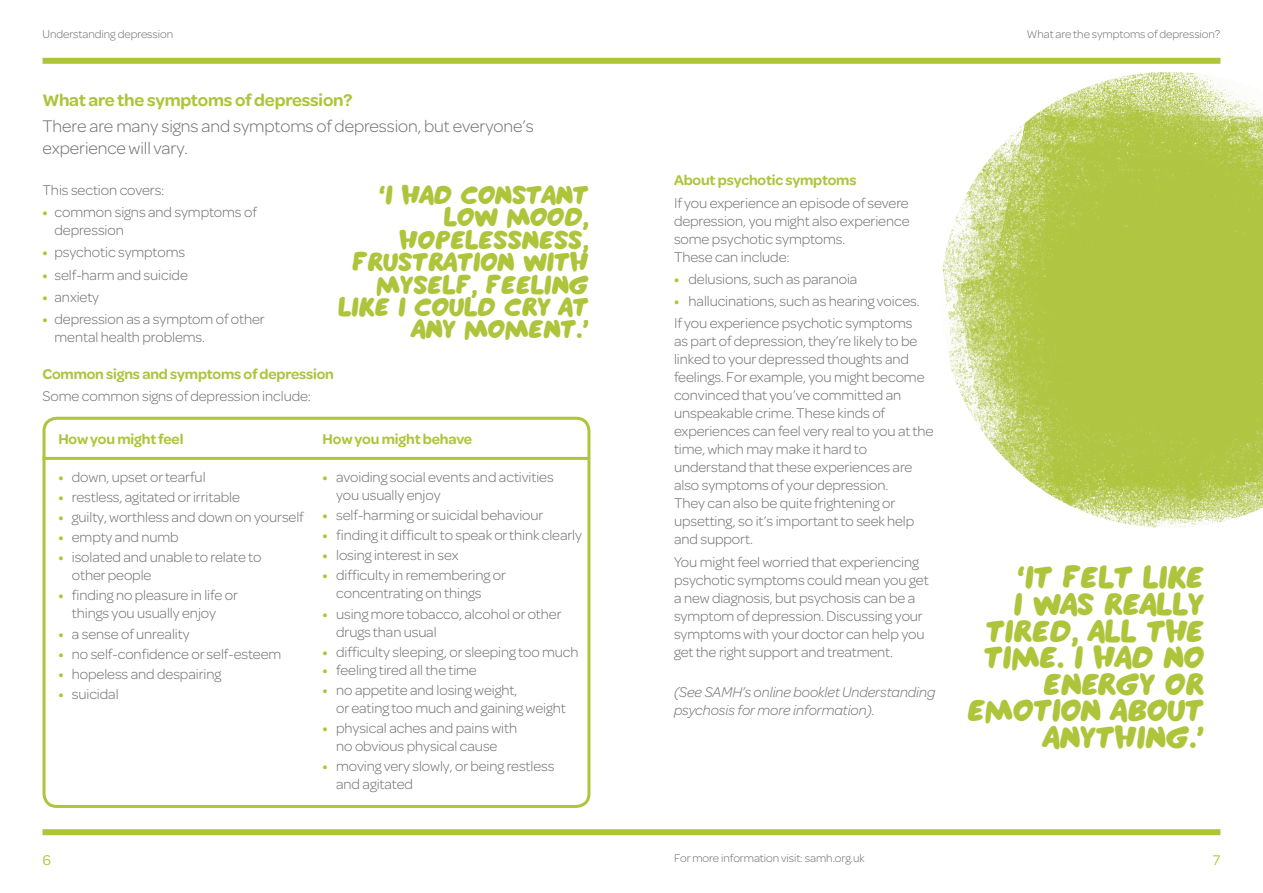
<style>
.page{position:relative;width:1263px;height:893px;background:#fff}
.page>*{position:absolute;margin:0;border:0;box-sizing:border-box;transform-origin:0 0}
.t1{font:30.45px/26.5px "SAMH";letter-spacing:-.01em;color:#aec43b;text-align:right}
.t2{font:25.8px/22.4px "SAMH";letter-spacing:-.01em;color:#aec43b;text-align:right}
.t3{font:300 18px/21.6px "Omnes";letter-spacing:-.005em;color:#706f6f}
.t4{font:600 18px "Omnes";letter-spacing:-.01em;color:#aec43b}
.t5{font:300 15px/18px "Omnes";letter-spacing:-.005em;color:#706f6f}
.t6{font:600 15px "Omnes";letter-spacing:-.01em;color:#aec43b}
.t7{font:italic 300 15px/18px "Omnes";letter-spacing:-.005em;color:#706f6f}
.t8{font:15px "Omnes";color:#aec43b}
.t9{font:300 12px "Omnes";letter-spacing:-.005em;color:#706f6f}
.s1{font-weight:600;color:#aec43b}
</style>
<div class="page">
<div style="left:43px;top:829px;width:1177px;height:6px;background:#aec43b"></div>
<div style="left:43px;top:58px;width:1177px;height:6px;background:#aec43b"></div>
<div style="left:43px;top:417px;width:547px;height:391px;border:3px solid #aec43b;border-radius:13px"></div>
<hr style="left:43px;top:457px;width:546px;height:3px;background:#aec43b">
<img style="left:933px;top:57px;width:330px;height:471px">
<p class="t9" style="left:43px;top:26px;width:132px">Understanding depression</p>
<p class="t4" style="left:43px;top:88px;width:311px">What are the symptoms of depression?</p>
<p class="t3" style="left:43px;top:114px;width:493px">There are many signs and symptoms of depression, but everyone’s experience will vary.</p>
<p class="t5" style="left:43px;top:180px;width:123px">This section covers:</p>
<p class="t5" style="left:55px;top:202px;width:204px;text-indent:-12px"><span class="s1">•</span> common signs and symptoms of depression</p>
<p class="t5" style="left:43px;top:243px;width:144px"><span class="s1">•</span> psychotic symptoms</p>
<p class="t5" style="left:43px;top:265px;width:147px"><span class="s1">•</span> self-harm and suicide</p>
<p class="t5" style="left:43px;top:287px;width:58px"><span class="s1">•</span> anxiety</p>
<p class="t5" style="left:55px;top:309px;width:212px;text-indent:-12px"><span class="s1">•</span> depression as a symptom of other mental health problems.</p>
<h2 class="t2" style="left:338px;top:185px;width:252px">‘I HAD CONSTANT<br>LOW MOOD,<br>HOPELESSNESS,<br>FRUSTRATION WITH<br>MYSELF, FEELING<br>LIKE I COULD CRY AT<br>ANY MOMENT.’</h2>
<p class="t6" style="left:43px;top:363px;width:293px">Common signs and symptoms of depression</p>
<p class="t5" style="left:43px;top:386px;width:270px">Some common signs of depression include:</p>
<p class="t6" style="left:58px;top:428px;width:127px">How you might feel</p>
<p class="t5" style="left:58px;top:467px;width:149px"><span class="s1">•</span> down, upset or tearful</p>
<p class="t5" style="left:58px;top:487px;width:183px"><span class="s1">•</span> restless, agitated or irritable</p>
<p class="t5" style="left:58px;top:507px;width:247px"><span class="s1">•</span> guilty, worthless and down on yourself</p>
<p class="t5" style="left:58px;top:527px;width:122px"><span class="s1">•</span> empty and numb</p>
<p class="t5" style="left:72px;top:547px;width:191px;text-indent:-14px"><span class="s1">•</span> isolated and unable to relate to other people</p>
<p class="t5" style="left:58px;top:586px;width:181px;text-align:center"><span class="s1">•</span> finding no pleasure in life or things you usually enjoy</p>
<p class="t5" style="left:58px;top:624px;width:133px"><span class="s1">•</span> a sense of unreality</p>
<p class="t5" style="left:58px;top:644px;width:224px"><span class="s1">•</span> no self-confidence or self-esteem</p>
<p class="t5" style="left:58px;top:664px;width:164px"><span class="s1">•</span> hopeless and despairing</p>
<p class="t5" style="left:58px;top:684px;width:62px"><span class="s1">•</span> suicidal</p>
<p class="t6" style="left:323px;top:428px;width:151px">How you might behave</p>
<p class="t5" style="left:336px;top:467px;width:219px;text-indent:-14px"><span class="s1">•</span> avoiding social events and activities you usually enjoy</p>
<p class="t5" style="left:323px;top:505px;width:222px"><span class="s1">•</span> self-harming or suicidal behaviour</p>
<p class="t5" style="left:323px;top:525px;width:261px"><span class="s1">•</span> finding it difficult to speak or think clearly</p>
<p class="t5" style="left:323px;top:545px;width:137px"><span class="s1">•</span> losing interest in sex</p>
<p class="t5" style="left:336px;top:566px;width:171px;text-indent:-14px"><span class="s1">•</span> difficulty in remembering or concentrating on things</p>
<p class="t5" style="left:336px;top:604px;width:227px;text-indent:-14px"><span class="s1">•</span> using more tobacco, alcohol or other drugs than usual</p>
<p class="t5" style="left:323px;top:642px;width:257px"><span class="s1">•</span> difficulty sleeping, or sleeping too much</p>
<p class="t5" style="left:323px;top:660px;width:156px"><span class="s1">•</span> feeling tired all the time</p>
<p class="t5" style="left:336px;top:680px;width:231px;text-indent:-14px"><span class="s1">•</span> no appetite and losing weight,<br>or eating too much and gaining weight</p>
<p class="t5" style="left:323px;top:718px;width:196px;text-align:center"><span class="s1">•</span> physical aches and pains with no obvious physical cause</p>
<p class="t5" style="left:336px;top:756px;width:220px;text-indent:-14px"><span class="s1">•</span> moving very slowly, or being restless and agitated</p>
<p class="t9" style="left:1027px;top:26px;width:195px">What are the symptoms of depression?</p>
<p class="t6" style="left:674px;top:170px;width:184px">About psychotic symptoms</p>
<p class="t5" style="left:674px;top:193px;width:237px">If you experience an episode of severe depression, you might also experience some psychotic symptoms.<br>These can include:</p>
<p class="t5" style="left:674px;top:269px;width:185px"><span class="s1">•</span> delusions, such as paranoia</p>
<p class="t5" style="left:674px;top:289px;width:247px;line-height:22.2px"><span class="s1">•</span> hallucinations, such as hearing voices.<br>If you experience psychotic symptoms</p>
<p class="t5" style="left:674px;top:331px;width:261px">as part of depression, they’re likely to be linked to your depressed thoughts and feelings. For example, you might become convinced that you’ve committed an unspeakable crime. These kinds of experiences can feel very real to you at the time, which may make it hard to understand that these experiences are also symptoms of your depression.<br>They can also be quite frightening or upsetting, so it’s important to seek help and support.</p>
<p class="t5" style="left:674px;top:552px;width:256px">You might feel worried that experiencing psychotic symptoms could mean you get a new diagnosis, but psychosis can be a symptom of depression. Discussing your symptoms with your doctor can help you get the right support and treatment.</p>
<p class="t7" style="left:674px;top:682px;width:263px">(See SAMH’s online booklet Understanding psychosis for more information).</p>
<h1 class="t1" style="left:967px;top:566px;width:238px">‘IT FELT LIKE<br>I WAS REALLY<br>TIRED, ALL THE<br>TIME. I HAD NO<br>ENERGY OR<br>EMOTION ABOUT<br>ANYTHING.’</h1>
<p class="t8" style="left:43px;top:850px;width:10px">6</p>
<p class="t9" style="left:674px;top:850px;width:192px">For more information visit: samh.org.uk</p>
<p class="t8" style="left:1213px;top:850px;width:9px">7</p>
</div>
